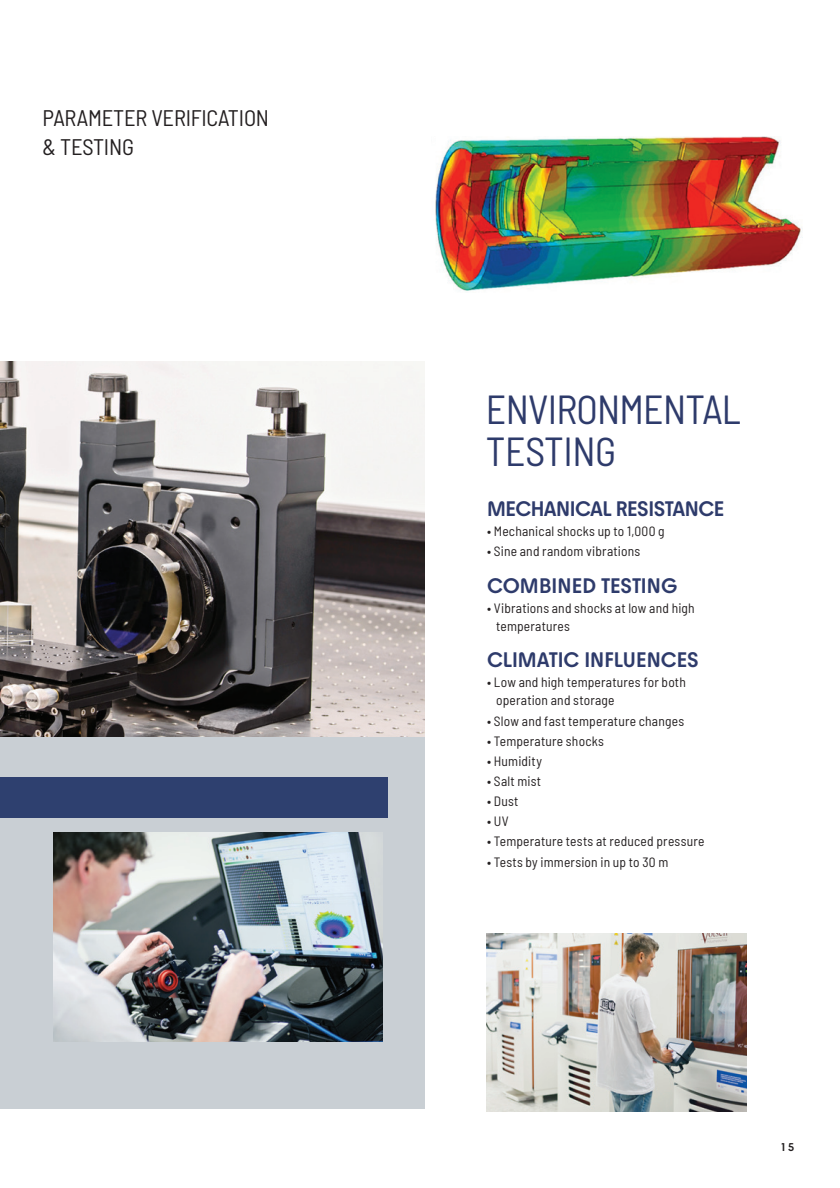
<style>
.page{position:relative;width:840px;height:1188px;background:#fff}
.page>*{position:absolute;margin:0;border:0;box-sizing:border-box;transform-origin:0 0}
.t1{font:semi-condensed 40.5px/42px "Barlow";letter-spacing:-.02em;color:#2e3b6b}
.t2{font:semi-condensed 22.5px/28.5px "Barlow";letter-spacing:-.01em;color:#231f20}
.t3{font:500 21px "Youth";letter-spacing:-.01em;color:#2e3b6b}
.t4{font:semi-condensed 13.5px/18px "Barlow";letter-spacing:.015em;color:#231f20}
.t5{font:500 11.25px "Youth";color:#231f20}
</style>
<div class="page">
<img style="left:435px;top:136px;width:368px;height:155px">
<div style="left:0;top:731px;width:424px;height:378px;background:#c9cfd4"></div>
<img style="left:0;top:362px;width:424px;height:374px">
<img style="left:487px;top:933px;width:259px;height:178px">
<img style="left:53px;top:833px;width:330px;height:209px">
<div style="left:0;top:777px;width:387px;height:40px;background:#2e406f"></div>
<h2 class="t2" style="left:43px;top:102px;width:228px">PARAMETER VERIFICATION &amp; TESTING</h2>
<h1 class="t1" style="left:486px;top:386px;width:257px">ENVIRONMENTAL<br>TESTING</h1>
<h3 class="t3" style="left:487px;top:495px;width:239px">MECHANICAL RESISTANCE</h3>
<p class="t4" style="left:487px;top:521px;width:179px">• Mechanical shocks up to 1,000 g</p>
<p class="t4" style="left:487px;top:541px;width:155px">• Sine and random vibrations</p>
<h3 class="t3" style="left:487px;top:572px;width:192px">COMBINED TESTING</h3>
<p class="t4" style="left:496px;top:598px;width:200px;text-indent:-9px">• Vibrations and shocks at low and high temperatures</p>
<h3 class="t3" style="left:487px;top:647px;width:213px">CLIMATIC INFLUENCES</h3>
<p class="t4" style="left:496px;top:673px;width:191px;text-indent:-9px">• Low and high temperatures for both operation and storage</p>
<p class="t4" style="left:487px;top:711px;width:199px">• Slow and fast temperature changes</p>
<p class="t4" style="left:487px;top:731px;width:118px">• Temperature shocks</p>
<p class="t4" style="left:487px;top:751px;width:56px">• Humidity</p>
<p class="t4" style="left:487px;top:771px;width:56px">• Salt mist</p>
<p class="t4" style="left:487px;top:791px;width:33px">• Dust</p>
<p class="t4" style="left:487px;top:811px;width:23px">• UV</p>
<p class="t4" style="left:487px;top:832px;width:219px">• Temperature tests at reduced pressure</p>
<p class="t4" style="left:487px;top:852px;width:183px">• Tests by immersion in up to 30 m</p>
<p class="t5" style="left:781px;top:1140px;width:14px">15</p>
</div>
